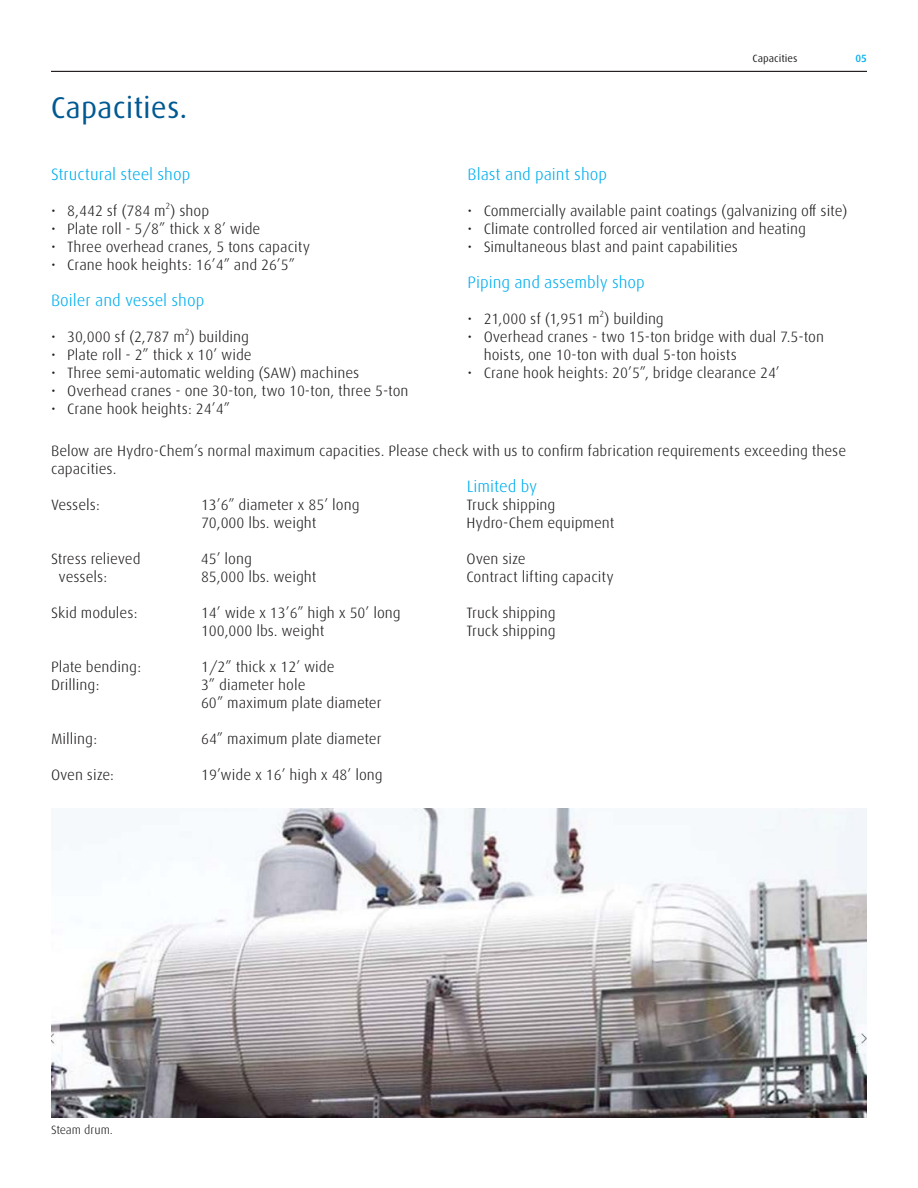
<style>
.page{position:relative;width:918px;height:1188px;background:#fff}
.page>*{position:absolute;margin:0;border:0;box-sizing:border-box;transform-origin:0 0}
.t1{font:30px "Linde Dax Global";color:#005992}
.t2{font:300 16.5px "Linde Dax Global";color:#00aeef}
.t3{font:300 15px/18px "Linde Dax Global";color:#231f20}
.t4{font:300 12px "Linde Dax Global";color:#231f20}
.t5{font:10.5px "Linde Dax Global";color:#231f20}
.t6{font:500 10.5px "Linde Dax Global";color:#00aeef}
.t7{font:300 9px "Linde Dax Global";color:#231f20}
</style>
<div class="page">
<hr style="left:51px;top:71px;width:816px;height:1px;background:#231f20">
<img style="left:51px;top:808px;width:816px;height:309px">
<h1 class="t1" style="left:51px;top:95px;width:138px">Capacities.</h1>
<p class="t5" style="left:753px;top:54px;width:47px">Capacities</p>
<p class="t6" style="left:856px;top:54px;width:13px">05</p>
<p class="t2" style="left:51px;top:167px;width:141px">Structural steel shop</p>
<p class="t3" style="left:51px;top:203px;width:160px">• 8,442 sf (784 m ) shop</p>
<p class="t7" style="left:166px;top:201px;width:6px">2</p>
<p class="t3" style="left:51px;top:221px;width:211px">• Plate roll - 5/8” thick x 8’ wide</p>
<p class="t3" style="left:51px;top:239px;width:261px">• Three overhead cranes, 5 tons capacity</p>
<p class="t3" style="left:51px;top:257px;width:246px">• Crane hook heights: 16’4” and 26’5”</p>
<p class="t2" style="left:51px;top:293px;width:155px">Boiler and vessel shop</p>
<p class="t3" style="left:51px;top:329px;width:200px">• 30,000 sf (2,787 m ) building</p>
<p class="t7" style="left:185px;top:327px;width:6px">2</p>
<p class="t3" style="left:51px;top:347px;width:202px">• Plate roll - 2” thick x 10’ wide</p>
<p class="t3" style="left:51px;top:365px;width:310px">• Three semi-automatic welding (SAW) machines</p>
<p class="t3" style="left:51px;top:383px;width:359px">• Overhead cranes - one 30-ton, two 10-ton, three 5-ton</p>
<p class="t3" style="left:51px;top:401px;width:181px">• Crane hook heights: 24’4”</p>
<p class="t2" style="left:468px;top:167px;width:141px">Blast and paint shop</p>
<p class="t3" style="left:468px;top:203px;width:382px">• Commercially available paint coatings (galvanizing off site)</p>
<p class="t3" style="left:468px;top:221px;width:340px">• Climate controlled forced air ventilation and heating</p>
<p class="t3" style="left:468px;top:239px;width:272px">• Simultaneous blast and paint capabilities</p>
<p class="t2" style="left:468px;top:275px;width:179px">Piping and assembly shop</p>
<p class="t3" style="left:468px;top:311px;width:198px">• 21,000 sf (1,951 m ) building</p>
<p class="t7" style="left:600px;top:309px;width:6px">2</p>
<p class="t3" style="left:484px;top:329px;width:342px;text-indent:-16px">• Overhead cranes - two 15-ton bridge with dual 7.5-ton hoists, one 10-ton with dual 5-ton hoists</p>
<p class="t3" style="left:468px;top:365px;width:314px">• Crane hook heights: 20’5”, bridge clearance 24’</p>
<p class="t3" style="left:51px;top:442px;width:797px">Below are Hydro-Chem’s normal maximum capacities. Please check with us to confirm fabrication requirements exceeding these capacities.</p>
<p class="t2" style="left:467px;top:479px;width:72px">Limited by</p>
<p class="t3" style="left:51px;top:496px;width:51px">Vessels:</p>
<p class="t3" style="left:201px;top:496px;width:160px">13’6” diameter x 85’ long</p>
<p class="t3" style="left:467px;top:496px;width:91px">Truck shipping</p>
<p class="t3" style="left:201px;top:514px;width:117px">70,000 lbs. weight</p>
<p class="t3" style="left:467px;top:514px;width:150px">Hydro-Chem equipment</p>
<p class="t3" style="left:51px;top:550px;width:91px">Stress relieved</p>
<p class="t3" style="left:201px;top:550px;width:53px">45’ long</p>
<p class="t3" style="left:466px;top:550px;width:61px">Oven size</p>
<p class="t3" style="left:59px;top:568px;width:50px">vessels:</p>
<p class="t3" style="left:201px;top:568px;width:117px">85,000 lbs. weight</p>
<p class="t3" style="left:466px;top:568px;width:149px">Contract lifting capacity</p>
<p class="t3" style="left:51px;top:604px;width:88px">Skid modules:</p>
<p class="t3" style="left:201px;top:604px;width:201px">14’ wide x 13’6” high x 50’ long</p>
<p class="t3" style="left:467px;top:604px;width:91px">Truck shipping</p>
<p class="t3" style="left:201px;top:622px;width:125px">100,000 lbs. weight</p>
<p class="t3" style="left:467px;top:622px;width:91px">Truck shipping</p>
<p class="t3" style="left:51px;top:658px;width:92px">Plate bending:</p>
<p class="t3" style="left:201px;top:658px;width:135px">1/2” thick x 12’ wide</p>
<p class="t3" style="left:51px;top:676px;width:50px">Drilling:</p>
<p class="t3" style="left:201px;top:676px;width:182px">3” diameter hole<br>60” maximum plate diameter</p>
<p class="t3" style="left:51px;top:730px;width:48px">Milling:</p>
<p class="t3" style="left:201px;top:730px;width:182px">64” maximum plate diameter</p>
<p class="t3" style="left:51px;top:766px;width:65px">Oven size:</p>
<p class="t3" style="left:201px;top:766px;width:183px">19’wide x 16’ high x 48’ long</p>
<p class="t4" style="left:51px;top:1125px;width:63px">Steam drum.</p>
</div>
